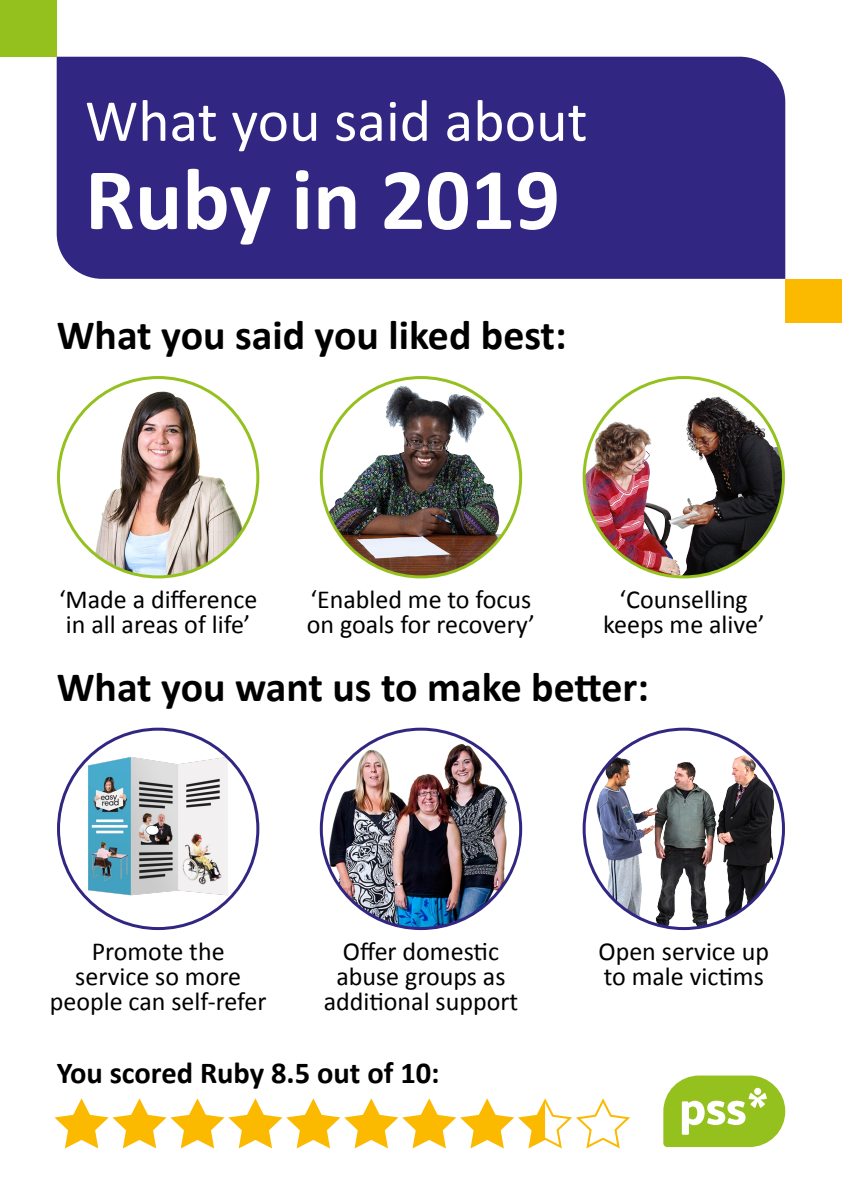
<style>
.page{position:relative;width:842px;height:1191px;background:#fff}
.page>*{position:absolute;margin:0;border:0;box-sizing:border-box;transform-origin:0 0}
.t1{font:700 88.5px "Calibri";color:#fff}
.t2{font:59.8px "Calibri";color:#fff}
.t3{font:700 41.8px "Calibri";color:#000}
.t4{font:700 30.5px "Calibri";color:#000}
.t5{font:26px/25px "Calibri";color:#000}
</style>
<div class="page">
<div style="left:57px;top:57px;width:728px;height:222px;background:#312783"></div>
<div style="left:0;top:0;width:57px;height:57px;background:#95c11f"></div>
<div style="left:785px;top:279px;width:57px;height:44px;background:#fbba00"></div>
<img style="left:321px;top:381px;width:190px;height:196px">
<img style="left:584px;top:377px;width:199px;height:200px;border-radius:100px">
<img style="left:59px;top:386px;width:199px;height:191px">
<img style="left:321px;top:738px;width:200px;height:190px">
<img style="left:585px;top:751px;width:197px;height:177px">
<img style="left:84px;top:754px;width:147px;height:147px">
<svg style="left:663px;top:1075px;width:122px;height:72px"></svg>
<div style="left:754px;top:1087px;width:7px;height:7px;background:#fff;border-radius:50%"></div>
<svg style="left:54px;top:1098px;width:576px;height:51px"></svg>
<p class="t2" style="left:85px;top:84px;width:504px">What you said about</p>
<p class="t1" style="left:85px;top:145px;width:476px">Ruby in 2019</p>
<p class="t3" style="left:57px;top:309px;width:511px">What you said you liked best:</p>
<p class="t5" style="left:59px;top:586px;width:200px">‘Made a difference in all areas of life’</p>
<p class="t3" style="left:57px;top:661px;width:594px">What you want us to make better:</p>
<p class="t5" style="left:307px;top:586px;width:230px">‘Enabled me to focus on goals for recovery’</p>
<p class="t5" style="left:603px;top:586px;width:163px;text-align:center">‘Counselling keeps me alive’</p>
<p class="t5" style="left:92px;top:937px;width:134px">Promote the</p>
<p class="t5" style="left:50px;top:962px;width:218px;text-align:center">service so more people can self-refer</p>
<p class="t5" style="left:324px;top:937px;width:196px;text-align:center">Offer domestic abuse groups as additional support</p>
<p class="t5" style="left:598px;top:937px;width:172px">Open service up to male victims</p>
<p class="t4" style="left:57px;top:1054px;width:384px">You scored Ruby 8.5 out of 10:</p>
</div>
